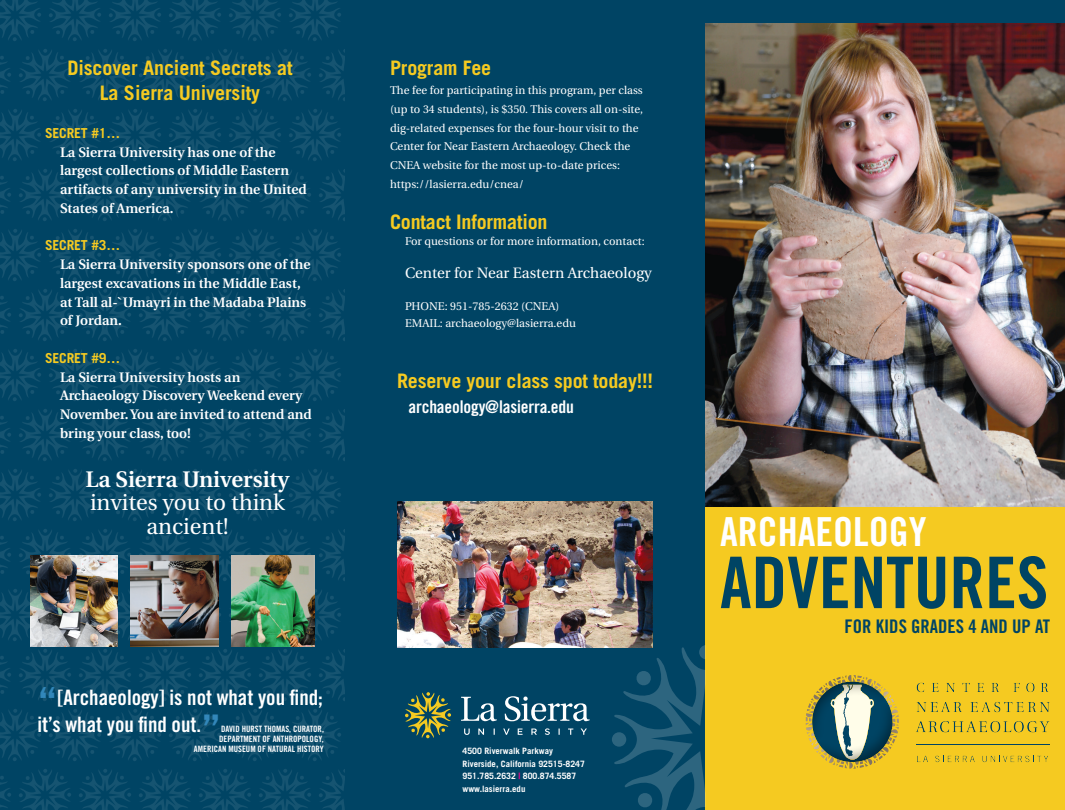
<style>
.page{position:relative;width:1065px;height:810px;background:#fff}
.page>*{position:absolute;margin:0;border:0;box-sizing:border-box;transform-origin:0 0}
.Title_of_Brochure{font:71.25px "Trade Gothic LT Std Bd Cn 20";color:#004464}
.Title_of_Brochure-2{font:40px "Trade Gothic LT Std Bd Cn 20";color:#fff}
.Bullets__Reversed_to{font:22.5px/23.8px "Utopia";color:#fff;text-align:center}
.t1{font:21.25px/27.5px "Trade Gothic LT Std Bd Cn 20";color:#fff}
.Subhead__Yellow{font:700 20px/25px "Trade Gothic";letter-spacing:-.005em;color:#f5ca21;text-align:center}
.Bullets__Reversed_to-2{font:700 20px "Trade Gothic";letter-spacing:-.01em;color:#f5ca21}
.Title_of_Brochure-3{font:18.75px "Trade Gothic LT Std Bd Cn 20";color:#004464}
.Web_Address{font:17.5px "Trade Gothic LT Std Bd Cn 20";letter-spacing:-.01em;color:#fff}
.Bullets__Reversed_to-3{font:15px "Utopia";color:#fff}
.Bullets__Reversed_to-4{font:600 13.75px/18.8px "Utopia";color:#fff}
.Subhead__Yellow-2{font:700 13.75px "Trade Gothic";letter-spacing:-.01em;color:#f5ca21}
.Subhead__Yellow-3{font:11.25px/18.8px "Utopia";color:#fff}
.Bullets__Reversed_to-5{font:11.25px "Utopia";color:#fff}
.Address{font:700 8.75px "Trade Gothic";color:#fff}
.t2{font:8.75px/10px "Trade Gothic LT Std Bd Cn 20";color:#fff;text-align:right}
.s1{font-weight:600}
.s2{font-size:45px;color:#3287ba}
.s3{color:#ed028c}
</style>
<div class="page">
<div style="left:0;top:0;width:345px;height:810px;background:#004464"></div>
<svg style="left:0;top:0;width:41px;height:41px"></svg>
<svg style="left:0;top:109px;width:41px;height:52px"></svg>
<svg style="left:0;top:229px;width:41px;height:52px"></svg>
<svg style="left:0;top:349px;width:41px;height:52px"></svg>
<svg style="left:0;top:469px;width:41px;height:52px"></svg>
<svg style="left:0;top:589px;width:30px;height:52px"></svg>
<svg style="left:0;top:709px;width:41px;height:52px"></svg>
<svg style="left:0;top:56px;width:11px;height:38px"></svg>
<svg style="left:0;top:176px;width:11px;height:38px"></svg>
<svg style="left:0;top:296px;width:11px;height:38px"></svg>
<svg style="left:0;top:416px;width:11px;height:38px"></svg>
<svg style="left:0;top:536px;width:11px;height:38px"></svg>
<svg style="left:0;top:656px;width:11px;height:38px"></svg>
<svg style="left:0;top:776px;width:11px;height:32px"></svg>
<svg style="left:49px;top:0;width:52px;height:41px"></svg>
<svg style="left:49px;top:109px;width:52px;height:52px"></svg>
<svg style="left:49px;top:229px;width:52px;height:52px"></svg>
<svg style="left:49px;top:349px;width:52px;height:52px"></svg>
<svg style="left:49px;top:469px;width:52px;height:52px"></svg>
<svg style="left:49px;top:709px;width:52px;height:52px"></svg>
<svg style="left:19px;top:49px;width:52px;height:52px"></svg>
<svg style="left:19px;top:169px;width:52px;height:52px"></svg>
<svg style="left:19px;top:289px;width:52px;height:52px"></svg>
<svg style="left:19px;top:409px;width:52px;height:52px"></svg>
<svg style="left:19px;top:529px;width:52px;height:45px"></svg>
<svg style="left:19px;top:649px;width:52px;height:52px"></svg>
<svg style="left:19px;top:769px;width:52px;height:41px"></svg>
<svg style="left:109px;top:0;width:52px;height:41px"></svg>
<svg style="left:109px;top:109px;width:52px;height:52px"></svg>
<svg style="left:109px;top:229px;width:52px;height:52px"></svg>
<svg style="left:109px;top:349px;width:52px;height:52px"></svg>
<svg style="left:109px;top:469px;width:52px;height:52px"></svg>
<svg style="left:117px;top:589px;width:14px;height:52px"></svg>
<svg style="left:109px;top:709px;width:52px;height:52px"></svg>
<svg style="left:79px;top:49px;width:52px;height:52px"></svg>
<svg style="left:79px;top:169px;width:52px;height:52px"></svg>
<svg style="left:79px;top:289px;width:52px;height:52px"></svg>
<svg style="left:79px;top:409px;width:52px;height:52px"></svg>
<svg style="left:79px;top:529px;width:52px;height:52px"></svg>
<svg style="left:79px;top:649px;width:52px;height:52px"></svg>
<svg style="left:79px;top:769px;width:52px;height:41px"></svg>
<svg style="left:169px;top:0;width:52px;height:41px"></svg>
<svg style="left:169px;top:109px;width:52px;height:52px"></svg>
<svg style="left:169px;top:229px;width:52px;height:52px"></svg>
<svg style="left:169px;top:349px;width:52px;height:52px"></svg>
<svg style="left:169px;top:469px;width:52px;height:52px"></svg>
<svg style="left:218px;top:589px;width:3px;height:52px"></svg>
<svg style="left:169px;top:709px;width:52px;height:52px"></svg>
<svg style="left:139px;top:49px;width:52px;height:52px"></svg>
<svg style="left:139px;top:169px;width:52px;height:52px"></svg>
<svg style="left:139px;top:289px;width:52px;height:52px"></svg>
<svg style="left:139px;top:409px;width:52px;height:52px"></svg>
<svg style="left:139px;top:529px;width:52px;height:26px"></svg>
<svg style="left:139px;top:649px;width:52px;height:52px"></svg>
<svg style="left:139px;top:769px;width:52px;height:41px"></svg>
<svg style="left:229px;top:0;width:52px;height:41px"></svg>
<svg style="left:229px;top:109px;width:52px;height:52px"></svg>
<svg style="left:229px;top:229px;width:52px;height:52px"></svg>
<svg style="left:229px;top:349px;width:52px;height:52px"></svg>
<svg style="left:229px;top:469px;width:52px;height:52px"></svg>
<svg style="left:229px;top:709px;width:52px;height:52px"></svg>
<svg style="left:199px;top:49px;width:52px;height:52px"></svg>
<svg style="left:199px;top:169px;width:52px;height:52px"></svg>
<svg style="left:199px;top:289px;width:52px;height:52px"></svg>
<svg style="left:199px;top:409px;width:52px;height:52px"></svg>
<svg style="left:199px;top:529px;width:52px;height:52px"></svg>
<svg style="left:199px;top:649px;width:52px;height:52px"></svg>
<svg style="left:199px;top:769px;width:52px;height:41px"></svg>
<svg style="left:289px;top:0;width:52px;height:41px"></svg>
<svg style="left:289px;top:109px;width:52px;height:52px"></svg>
<svg style="left:289px;top:229px;width:52px;height:52px"></svg>
<svg style="left:289px;top:349px;width:52px;height:52px"></svg>
<svg style="left:289px;top:469px;width:52px;height:52px"></svg>
<svg style="left:315px;top:589px;width:26px;height:52px"></svg>
<svg style="left:289px;top:709px;width:52px;height:52px"></svg>
<svg style="left:259px;top:49px;width:52px;height:52px"></svg>
<svg style="left:259px;top:169px;width:52px;height:52px"></svg>
<svg style="left:259px;top:289px;width:52px;height:52px"></svg>
<svg style="left:259px;top:409px;width:52px;height:52px"></svg>
<svg style="left:259px;top:529px;width:52px;height:26px"></svg>
<svg style="left:259px;top:649px;width:52px;height:52px"></svg>
<svg style="left:259px;top:769px;width:52px;height:41px"></svg>
<svg style="left:319px;top:49px;width:26px;height:52px"></svg>
<svg style="left:319px;top:169px;width:26px;height:52px"></svg>
<svg style="left:319px;top:289px;width:26px;height:52px"></svg>
<svg style="left:319px;top:409px;width:26px;height:52px"></svg>
<svg style="left:319px;top:529px;width:26px;height:52px"></svg>
<svg style="left:319px;top:649px;width:26px;height:52px"></svg>
<svg style="left:319px;top:769px;width:26px;height:41px"></svg>
<div style="left:345px;top:0;width:360px;height:810px;background:#004464"></div>
<svg style="left:405px;top:692px;width:46px;height:46px"></svg>
<svg style="left:461px;top:696px;width:129px;height:39px"></svg>
<img style="left:705px;top:22px;width:360px;height:485px">
<div style="left:705px;top:507px;width:360px;height:303px;background:#f5ca21"></div>
<svg style="left:612px;top:645px;width:94px;height:165px"></svg>
<img style="left:398px;top:501px;width:254px;height:146px">
<div style="left:704px;top:0;width:361px;height:22px;background:#004464"></div>
<img style="left:30px;top:555px;width:87px;height:92px">
<img style="left:231px;top:555px;width:84px;height:92px">
<img style="left:131px;top:555px;width:87px;height:92px">
<div style="left:804px;top:674px;width:246px;height:95px;background:#231f20;opacity:.5"></div>
<p class="Subhead__Yellow" style="left:67px;top:56px;width:227px">Discover Ancient Secrets at<br>La Sierra University</p>
<p class="Subhead__Yellow-2" style="left:45px;top:125px;width:77px">SECRET #1…</p>
<p class="Bullets__Reversed_to-4" style="left:60px;top:143px;width:248px">La Sierra University has one of the largest collections of Middle Eastern artifacts of any university in the United States of America.</p>
<p class="Subhead__Yellow-2" style="left:45px;top:237px;width:77px">SECRET #3…</p>
<p class="Bullets__Reversed_to-4" style="left:60px;top:255px;width:252px">La Sierra University sponsors one of the largest excavations in the Middle East, at Tall al-`Umayri in the Madaba Plains of Jordan.</p>
<p class="Subhead__Yellow-2" style="left:45px;top:350px;width:77px">SECRET #9…</p>
<p class="Bullets__Reversed_to-4" style="left:60px;top:368px;width:253px">La Sierra University hosts an<br>Archaeology Discovery Weekend every<br>November. You are invited to attend and bring your class, too!</p>
<p class="Bullets__Reversed_to" style="left:86px;top:468px;width:205px"><span class="s1">La Sierra University </span>invites you to think ancient!</p>
<p class="t1" style="left:38px;top:684px;width:287px"><span class="s2">“</span>[Archaeology] is not what you find; it’s what you find out.<span class="s2">”</span></p>
<p class="t2" style="left:194px;top:724px;width:131px">DAVID HURST THOMAS, CURATOR,<br>DEPARTMENT OF ANTHROPOLOGY,<br>AMERICAN MUSEUM OF NATURAL HISTORY</p>
<p class="Subhead__Yellow" style="left:390px;top:56px;width:103px">Program Fee</p>
<p class="Subhead__Yellow-3" style="left:390px;top:81px;width:255px">The fee for participating in this program, per class (up to 34 students), is $350. This covers all on-site, dig-related expenses for the four-hour visit to the Center for Near Eastern Archaeology. Check the CNEA website for the most up-to-date prices: https://lasierra.edu/cnea/</p>
<p class="Subhead__Yellow" style="left:390px;top:209px;width:159px">Contact Information</p>
<p class="Bullets__Reversed_to-5" style="left:405px;top:235px;width:241px">For questions or for more information, contact:</p>
<p class="Bullets__Reversed_to-3" style="left:405px;top:265px;width:248px">Center for Near Eastern Archaeology</p>
<p class="Bullets__Reversed_to-5" style="left:405px;top:300px;width:156px">PHONE: 951-785-2632 (CNEA)</p>
<p class="Bullets__Reversed_to-5" style="left:405px;top:317px;width:172px">EMAIL: archaeology@lasierra.edu</p>
<p class="Bullets__Reversed_to-2" style="left:397px;top:369px;width:257px">Reserve your class spot today!!!</p>
<p class="Web_Address" style="left:409px;top:396px;width:167px">archaeology@lasierra.edu</p>
<p class="Address" style="left:462px;top:746px;width:92px">4500 Riverwalk Parkway</p>
<p class="Address" style="left:462px;top:758px;width:124px">Riverside, California 92515-8247</p>
<p class="Address" style="left:462px;top:771px;width:115px">951.785.2632 <span class="s3">|</span> 800.874.5587</p>
<p class="Address" style="left:462px;top:783px;width:64px">www.lasierra.edu</p>
<p class="Title_of_Brochure-2" style="left:720px;top:507px;width:208px">ARCHAEOLOGY</p>
<p class="Title_of_Brochure" style="left:720px;top:539px;width:330px">ADVENTURES</p>
<p class="Title_of_Brochure-3" style="left:845px;top:615px;width:207px">FOR KIDS GRADES 4 AND UP AT</p>
</div>
